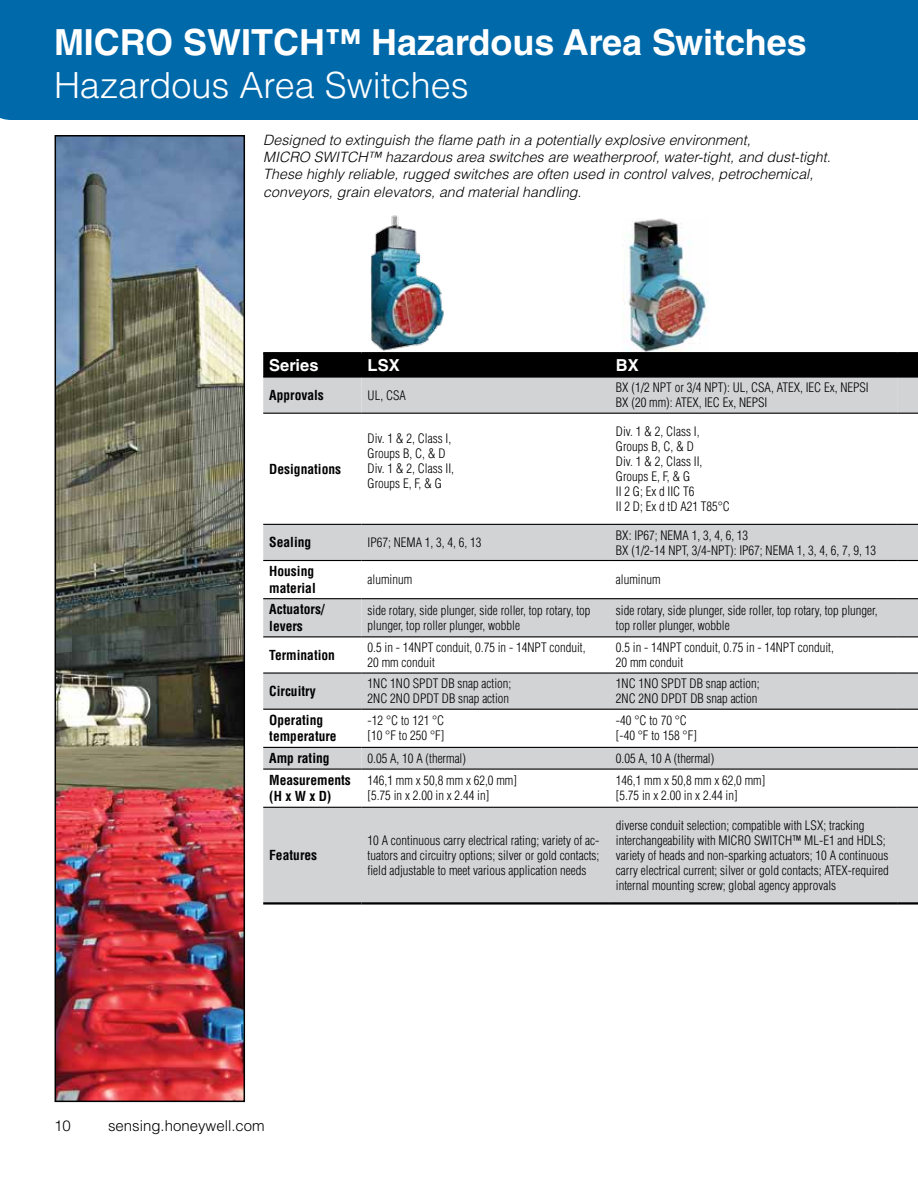
<style>
.page{position:relative;width:918px;height:1188px;background:#fff}
.page>*{position:absolute;margin:0;border:0;box-sizing:border-box;transform-origin:0 0}
.t1{font:700 36px "Helvetica LT Std";color:#fff}
.t2{font:300 36px "Helvetica LT Std";color:#fff}
.t3{font:700 16.5px "Helvetica LT Std";color:#fff}
.t4{font:300 15px "Helvetica LT Std";color:#000}
.t5{font:italic 300 14.25px/17.1px "Helvetica LT Std";color:#000}
.t6{font:700 condensed 13.5px/16.5px "Helvetica LT Std";color:#000}
.t7{font:300 condensed 12.75px/15px "Helvetica LT Std";color:#000}
</style>
<div class="page">
<img style="left:623px;top:218px;width:85px;height:134px">
<div style="left:0;top:0;width:918px;height:120px;background:#0069aa"></div>
<div style="left:263px;top:354px;width:655px;height:22px;background:#000"></div>
<svg style="left:263px;top:378px;width:655px;height:524px;fill:#d1d3d4"></svg>
<svg style="left:362px;top:378px;width:556px;height:391px"></svg>
<hr style="left:263px;top:376px;width:99px;height:2px;background:#000">
<hr style="left:362px;top:376px;width:248px;height:2px;background:#000">
<hr style="left:610px;top:376px;width:287px;height:2px;background:#000">
<hr style="left:897px;top:376px;width:21px;height:2px;background:#000">
<hr style="left:263px;top:352px;width:99px;height:2px;background:#000">
<hr style="left:362px;top:352px;width:248px;height:2px;background:#000">
<hr style="left:610px;top:352px;width:287px;height:2px;background:#000">
<hr style="left:897px;top:352px;width:21px;height:2px;background:#000">
<hr style="left:263px;top:902px;width:99px;height:3px;background:#000">
<hr style="left:362px;top:902px;width:248px;height:3px;background:#000">
<hr style="left:610px;top:902px;width:287px;height:3px;background:#000">
<hr style="left:897px;top:902px;width:21px;height:3px;background:#000">
<hr style="left:263px;top:413px;width:99px;height:1px;background:#000">
<hr style="left:362px;top:413px;width:248px;height:1px;background:#000">
<hr style="left:610px;top:413px;width:287px;height:1px;background:#000">
<svg style="left:897px;top:413px;width:21px;height:1px"></svg>
<hr style="left:263px;top:524px;width:99px;height:1px;background:#000">
<hr style="left:362px;top:524px;width:248px;height:1px;background:#000">
<hr style="left:610px;top:524px;width:287px;height:1px;background:#000">
<svg style="left:897px;top:524px;width:21px;height:1px"></svg>
<hr style="left:263px;top:560px;width:99px;height:1px;background:#000">
<hr style="left:362px;top:560px;width:248px;height:1px;background:#000">
<hr style="left:610px;top:560px;width:287px;height:1px;background:#000">
<svg style="left:897px;top:560px;width:21px;height:1px"></svg>
<hr style="left:263px;top:598px;width:99px;height:1px;background:#000">
<hr style="left:362px;top:598px;width:248px;height:1px;background:#000">
<hr style="left:610px;top:598px;width:287px;height:1px;background:#000">
<svg style="left:897px;top:598px;width:21px;height:1px"></svg>
<hr style="left:263px;top:636px;width:99px;height:1px;background:#000">
<hr style="left:362px;top:636px;width:248px;height:1px;background:#000">
<hr style="left:610px;top:636px;width:287px;height:1px;background:#000">
<svg style="left:897px;top:636px;width:21px;height:1px"></svg>
<hr style="left:263px;top:672px;width:99px;height:2px;background:#000">
<hr style="left:362px;top:672px;width:248px;height:2px;background:#000">
<hr style="left:610px;top:672px;width:287px;height:2px;background:#000">
<hr style="left:897px;top:672px;width:21px;height:2px;background:#000">
<hr style="left:263px;top:709px;width:99px;height:1px;background:#000">
<hr style="left:362px;top:709px;width:248px;height:1px;background:#000">
<hr style="left:610px;top:709px;width:287px;height:1px;background:#000">
<svg style="left:897px;top:709px;width:21px;height:1px"></svg>
<hr style="left:263px;top:747px;width:99px;height:1px;background:#000">
<hr style="left:362px;top:747px;width:248px;height:1px;background:#000">
<hr style="left:610px;top:747px;width:287px;height:1px;background:#000">
<svg style="left:897px;top:747px;width:21px;height:1px"></svg>
<hr style="left:263px;top:769px;width:99px;height:1px;background:#000">
<hr style="left:362px;top:769px;width:248px;height:1px;background:#000">
<hr style="left:610px;top:769px;width:287px;height:1px;background:#000">
<svg style="left:897px;top:769px;width:21px;height:1px"></svg>
<hr style="left:263px;top:807px;width:99px;height:1px;background:#000">
<hr style="left:362px;top:807px;width:248px;height:1px;background:#000">
<hr style="left:610px;top:807px;width:287px;height:1px;background:#000">
<svg style="left:897px;top:807px;width:21px;height:1px"></svg>
<img style="left:58px;top:138px;width:184px;height:961px">
<div style="left:55px;top:135px;width:190px;height:967px;border:2px solid #000"></div>
<img style="left:370px;top:215px;width:74px;height:136px">
<h1 class="t1" style="left:54px;top:20px;width:754px">MICRO SWITCH™ Hazardous Area Switches</h1>
<h1 class="t2" style="left:54px;top:63px;width:416px">Hazardous Area Switches</h1>
<p class="t5" style="left:263px;top:132px;width:569px">Designed to extinguish the flame path in a potentially explosive environment,<br>MICRO SWITCH™ hazardous area switches are weatherproof, water-tight, and dust-tight.<br>These highly reliable, rugged switches are often used in control valves, petrochemical, conveyors, grain elevators, and material handling.</p>
<p class="t3" style="left:269px;top:355px;width:51px">Series</p>
<p class="t3" style="left:368px;top:355px;width:34px">LSX</p>
<p class="t3" style="left:616px;top:355px;width:24px">BX</p>
<p class="t6" style="left:269px;top:387px;width:56px">Approvals</p>
<p class="t7" style="left:368px;top:388px;width:40px">UL, CSA</p>
<p class="t7" style="left:616px;top:380px;width:254px">BX (1/2 NPT or 3/4 NPT): UL, CSA, ATEX, IEC Ex, NEPSI<br>BX (20 mm): ATEX, IEC Ex, NEPSI</p>
<p class="t6" style="left:269px;top:460px;width:73px">Designations</p>
<p class="t7" style="left:368px;top:431px;width:88px">Div. 1 &amp; 2, Class I,<br>Groups B, C, &amp; D<br>Div. 1 &amp; 2, Class II,<br>Groups E, F, &amp; G</p>
<p class="t7" style="left:616px;top:424px;width:116px">Div. 1 &amp; 2, Class I,<br>Groups B, C, &amp; D<br>Div. 1 &amp; 2, Class II,<br>Groups E, F, &amp; G<br>II 2 G; Ex d IIC T6<br>II 2 D; Ex d tD A21 T85°C</p>
<p class="t6" style="left:269px;top:534px;width:44px">Sealing</p>
<p class="t7" style="left:368px;top:535px;width:115px">IP67; NEMA 1, 3, 4, 6, 13</p>
<p class="t7" style="left:616px;top:527px;width:262px">BX: IP67; NEMA 1, 3, 4, 6, 13<br>BX (1/2-14 NPT, 3/4-NPT): IP67; NEMA 1, 3, 4, 6, 7, 9, 13</p>
<p class="t6" style="left:269px;top:563px;width:48px">Housing material</p>
<p class="t7" style="left:368px;top:572px;width:46px">aluminum</p>
<p class="t7" style="left:616px;top:572px;width:46px">aluminum</p>
<p class="t6" style="left:269px;top:601px;width:57px">Actuators/ levers</p>
<p class="t7" style="left:368px;top:603px;width:225px">side rotary, side plunger, side roller, top rotary, top plunger, top roller plunger, wobble</p>
<p class="t7" style="left:616px;top:603px;width:263px">side rotary, side plunger, side roller, top rotary, top plunger, top roller plunger, wobble</p>
<p class="t6" style="left:269px;top:647px;width:67px">Termination</p>
<p class="t7" style="left:368px;top:640px;width:219px">0.5 in - 14NPT conduit, 0.75 in - 14NPT conduit,<br>20 mm conduit</p>
<p class="t7" style="left:616px;top:640px;width:219px">0.5 in - 14NPT conduit, 0.75 in - 14NPT conduit,<br>20 mm conduit</p>
<p class="t6" style="left:269px;top:683px;width:48px">Circuitry</p>
<p class="t7" style="left:368px;top:676px;width:145px">1NC 1NO SPDT DB snap action;<br>2NC 2NO DPDT DB snap action</p>
<p class="t7" style="left:616px;top:676px;width:145px">1NC 1NO SPDT DB snap action;<br>2NC 2NO DPDT DB snap action</p>
<p class="t6" style="left:269px;top:712px;width:69px">Operating temperature</p>
<p class="t7" style="left:368px;top:713px;width:78px">-12 °C to 121 °C [10 °F to 250 °F]</p>
<p class="t7" style="left:616px;top:713px;width:82px">-40 °C to 70 °C [-40 °F to 158 °F]</p>
<p class="t6" style="left:269px;top:750px;width:62px">Amp rating</p>
<p class="t7" style="left:368px;top:751px;width:100px">0.05 A, 10 A (thermal)</p>
<p class="t7" style="left:616px;top:751px;width:100px">0.05 A, 10 A (thermal)</p>
<p class="t6" style="left:269px;top:772px;width:83px">Measurements (H x W x D)</p>
<p class="t7" style="left:368px;top:773px;width:151px">146,1 mm x 50,8 mm x 62,0 mm] [5.75 in x 2.00 in x 2.44 in]</p>
<p class="t7" style="left:616px;top:773px;width:151px">146,1 mm x 50,8 mm x 62,0 mm] [5.75 in x 2.00 in x 2.44 in]</p>
<p class="t6" style="left:269px;top:847px;width:49px">Features</p>
<p class="t7" style="left:368px;top:833px;width:233px;text-align:justify">10 A continuous carry electrical rating; variety of ac&shy;tuators and circuitry options; silver or gold contacts; field adjustable to meet various application needs</p>
<p class="t7" style="left:616px;top:818px;width:274px">diverse conduit selection; compatible with LSX; tracking interchangeability with MICRO SWITCH™ ML-E1 and HDLS; variety of heads and non-sparking actuators; 10 A continuous carry electrical current; silver or gold contacts; ATEX-required internal mounting screw; global agency approvals</p>
<p class="t4" style="left:54px;top:1117px;width:18px">10</p>
<p class="t4" style="left:108px;top:1117px;width:158px">sensing.honeywell.com</p>
</div>
